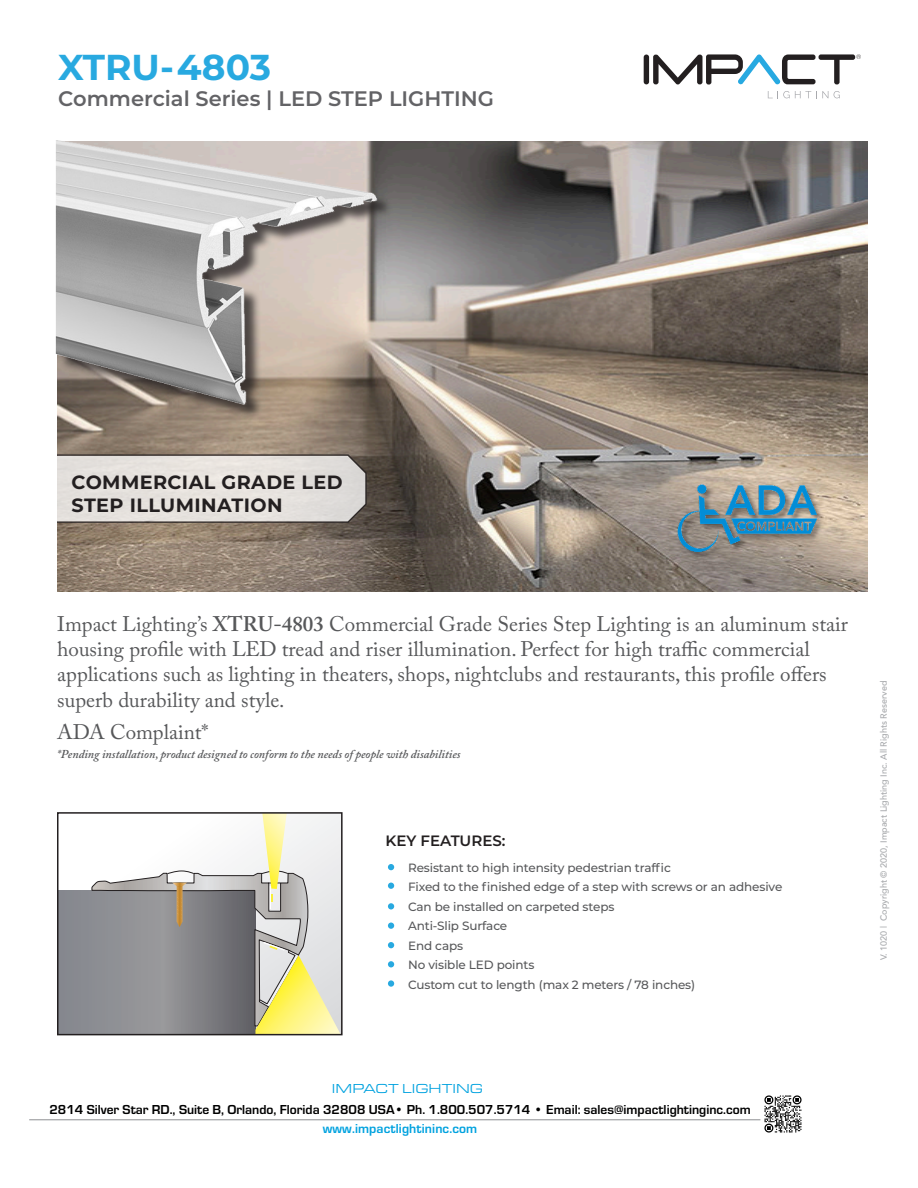
<style>
.page{position:relative;width:918px;height:1188px;background:#fff}
.page>*{position:absolute;margin:0;border:0;box-sizing:border-box;transform-origin:0 0}
.t1{font:700 36px "Montserrat";color:#28a9e0}
.t2{font:21px/25.2px "Adobe Caslon Pro";color:#57585a}
.t3{font:600 21px "Montserrat";color:#636366}
.t4{font:700 19.2px/23.1px "Montserrat";letter-spacing:.02em;color:#231f20}
.t5{font:600 15px "Montserrat";color:#231f20}
.t6{font:700 13.5px "Eurostile";color:#000}
.t7{font:700 13.5px "Eurostile";letter-spacing:.01em;color:#00a2df}
.t8{font:13.5px "Eurostile Ext";color:#00a2df}
.t9{font:500 12px "Montserrat";letter-spacing:-.01em;color:#57585a}
.t10{font:italic 600 12px "Adobe Caslon Pro";color:#57585a}
.t11{font:500 9px "Avenir";color:#a7a9ac}
.s1{font-weight:600}
</style>
<div class="page">
<img style="left:57px;top:141px;width:810px;height:451px">
<svg style="left:57px;top:454px;width:311px;height:70px;background:#d8d3cf"></svg>
<div style="left:58px;top:891px;width:197px;height:144px;background:#888990"></div>
<svg style="left:91px;top:815px;width:249px;height:217px"></svg>
<div style="left:57px;top:812px;width:286px;height:223px;border:2px solid #231f20"></div>
<div style="left:58px;top:143px;width:335px;height:278px;background:#231f20;opacity:.75"></div>
<img style="left:56px;top:140px;width:336px;height:276px">
<svg style="left:768px;top:91px;width:60px;height:7px"></svg>
<svg style="left:834px;top:91px;width:6px;height:7px"></svg>
<svg style="left:653px;top:54px;width:208px;height:31px"></svg>
<div style="left:644px;top:55px;width:5px;height:29px;background:#231f20;border-radius:3px"></div>
<svg style="left:388px;top:864px;width:6px;height:6px"></svg>
<svg style="left:388px;top:883px;width:6px;height:6px"></svg>
<svg style="left:388px;top:903px;width:6px;height:6px"></svg>
<svg style="left:388px;top:923px;width:6px;height:6px"></svg>
<svg style="left:388px;top:942px;width:6px;height:6px"></svg>
<svg style="left:388px;top:961px;width:6px;height:6px"></svg>
<div style="left:388px;top:980px;width:6px;height:7px;background:#28a9e0;border-radius:50%"></div>
<div style="left:678px;top:485px;width:147px;height:75px;background:#231f20;opacity:.48"></div>
<img style="left:671px;top:482px;width:153px;height:73px">
<img style="left:764px;top:1095px;width:38px;height:38px">
<hr style="left:29px;top:1119px;width:731px;height:1px;background:#939598">
<p class="t1" style="left:58px;top:41px;width:214px">XTRU-4803</p>
<p class="t3" style="left:58px;top:84px;width:437px">Commercial Series | LED STEP LIGHTING</p>
<p class="t4" style="left:72px;top:469px;width:273px">COMMERCIAL GRADE LED<br>STEP ILLUMINATION</p>
<p class="t2" style="left:57px;top:611px;width:792px">Impact Lighting’s <span class="s1">XTRU-4803</span> Commercial Grade Series Step Lighting is an aluminum stair housing profile with LED tread and riser illumination. Perfect for high traffic commercial applications such as lighting in theaters, shops, nightclubs and restaurants, this profile offers superb durability and style.</p>
<p class="t2" style="left:57px;top:719px;width:153px">ADA Complaint*</p>
<p class="t10" style="left:57px;top:747px;width:405px">*Pending installation, product designed to conform to the needs of people with disabilities</p>
<p class="t5" style="left:386px;top:830px;width:121px">KEY FEATURES:</p>
<p class="t9" style="left:408px;top:859px;width:264px">Resistant to high intensity pedestrian traffic</p>
<p class="t9" style="left:408px;top:879px;width:376px">Fixed to the finished edge of a step with screws or an adhesive</p>
<p class="t9" style="left:408px;top:898px;width:208px">Can be installed on carpeted steps</p>
<p class="t9" style="left:408px;top:918px;width:101px">Anti-Slip Surface</p>
<p class="t9" style="left:408px;top:937px;width:57px">End caps</p>
<p class="t9" style="left:408px;top:957px;width:128px">No visible LED points</p>
<p class="t9" style="left:408px;top:976px;width:289px">Custom cut to length (max 2 meters / 78 inches)</p>
<p class="t11" style="left:876px;top:960px;width:281px;rotate:-90deg">V. 1020 | Copyright © 2020, Impact Lighting Inc. All Rights Reserved</p>
<p class="t8" style="left:332px;top:1079px;width:153px">IMPACT LIGHTING</p>
<p class="t6" style="left:49px;top:1100px;width:703px">2814 Silver Star RD., Suite B, Orlando, Florida 32808 USA• Ph. 1.800.507.5714 • Email: sales@impactlightinginc.com</p>
<p class="t7" style="left:323px;top:1119px;width:156px">www.impactlightininc.com</p>
</div>
